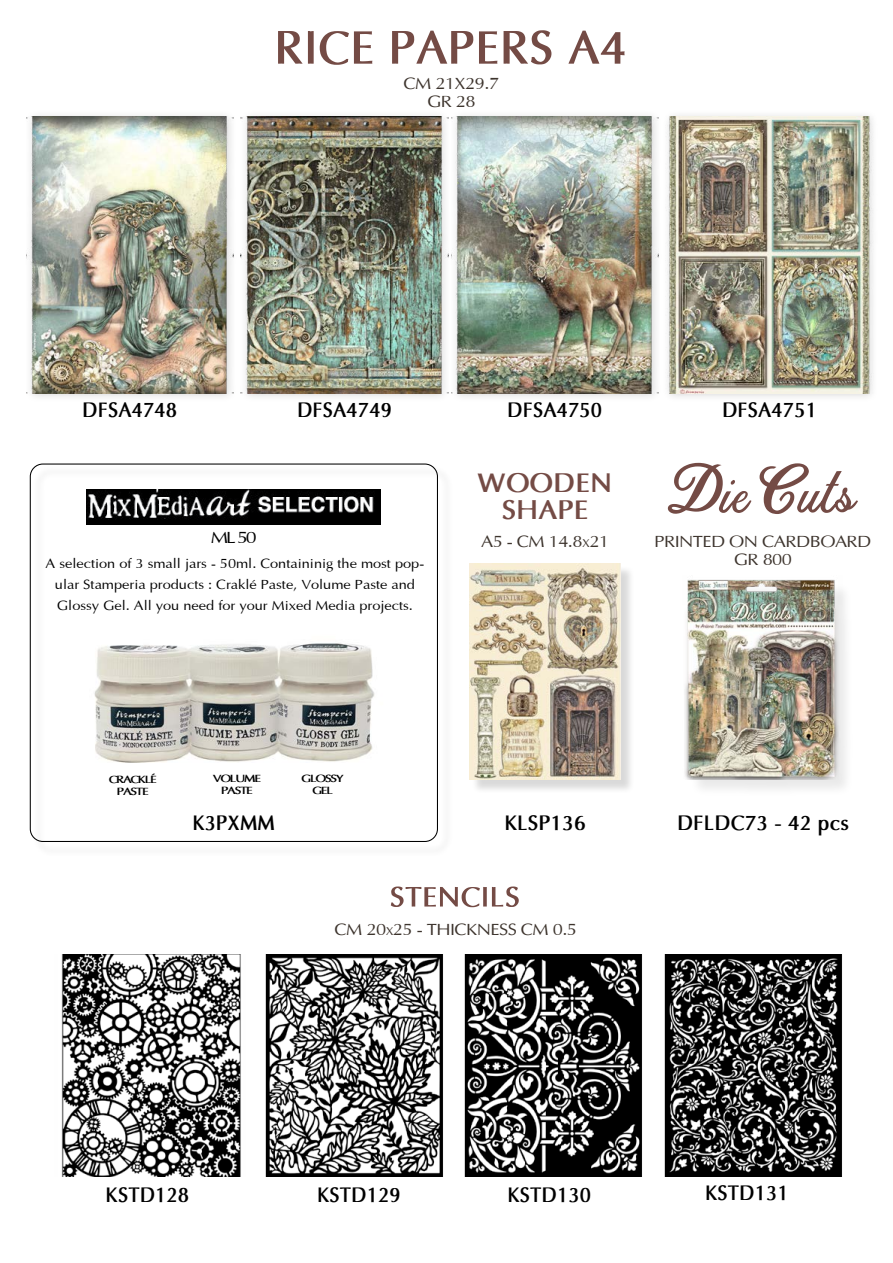
<style>
.page{position:relative;width:893px;height:1263px;background:#fff}
.page>*{position:absolute;margin:0;border:0;box-sizing:border-box;transform-origin:0 0}
.t1{font:700 27px/27px "Optima";color:#744b45;text-align:center}
.t2{font:700 21px "Optima";color:#000;scale:.9 1}
.t3{font:700 21px "Optima";color:#000;scale:.94 1}
.t4{font:16.5px/18px "Optima";letter-spacing:-.03em;color:#3d342d;text-align:center;scale:1.11 1}
.t5{font:16.5px "Optima";color:#000;scale:1.19 1}
.t6{font:13.5px/21px "Optima";color:#000;text-align:center;scale:1.08 1}
.t7{font:700 10.5px/12px "Optima";letter-spacing:-.11em;color:#000;text-align:center;scale:1.19 1}
.s1{font-size:11.55px}
</style>
<div class="page">
<svg style="left:278px;top:30px;width:347px;height:35px"></svg>
<div style="left:19px;top:109px;width:223px;height:294px;background:#000;opacity:.15"></div>
<img style="left:26px;top:116px;width:207px;height:277px">
<div style="left:234px;top:109px;width:223px;height:294px;background:#000;opacity:.15"></div>
<img style="left:241px;top:116px;width:203px;height:278px">
<div style="left:663px;top:109px;width:216px;height:294px;background:#000;opacity:.15"></div>
<img style="left:667px;top:116px;width:206px;height:278px">
<div style="left:444px;top:109px;width:223px;height:294px;background:#fcfcfc"></div>
<img style="left:451px;top:116px;width:207px;height:278px">
<svg style="left:391px;top:886px;width:128px;height:21px"></svg>
<img style="left:61px;top:955px;width:180px;height:221px">
<img style="left:265px;top:955px;width:178px;height:221px">
<img style="left:464px;top:955px;width:178px;height:221px">
<img style="left:664px;top:955px;width:178px;height:221px">
<div style="left:688px;top:582px;width:169px;height:216px;background:#000;opacity:.09"></div>
<img style="left:684px;top:579px;width:159px;height:201px">
<svg style="left:668px;top:463px;width:190px;height:51px"></svg>
<div style="left:472px;top:565px;width:163px;height:229px;background:#000;opacity:.15"></div>
<img style="left:470px;top:563px;width:151px;height:217px">
<img style="left:94px;top:643px;width:281px;height:119px">
<img style="left:87px;top:490px;width:294px;height:35px">
<p class="t4" style="left:404px;top:73px;width:88px">CM 21X29.7<br>GR 28</p>
<h2 class="t2" style="left:82px;top:397px;width:107px">DFSA4748</h2>
<h2 class="t2" style="left:297px;top:397px;width:107px">DFSA4749</h2>
<h2 class="t2" style="left:507px;top:397px;width:107px">DFSA4750</h2>
<h2 class="t2" style="left:722px;top:397px;width:107px">DFSA4751</h2>
<p class="t5" style="left:211px;top:525px;width:40px">ML 50</p>
<p class="t6" style="left:46px;top:552px;width:352px">A selection of 3 small jars - 50ml. Containinig the most pop&shy;ular Stamperia products : Craklé Paste, Volume Paste and<br>Glossy Gel. All you need for your Mixed Media projects.</p>
<h1 class="t1" style="left:478px;top:469px;width:136px">WOODEN<br>SHAPE</h1>
<p class="t4" style="left:481px;top:531px;width:117px">A5 - CM 14.8<span class="s1">x</span>21</p>
<p class="t4" style="left:654px;top:531px;width:197px">PRINTED ON CARDBOARD<br>GR 800</p>
<p class="t7" style="left:109px;top:774px;width:42px">CRACKLÉ<br>PASTE</p>
<p class="t7" style="left:213px;top:773px;width:42px">VOLUME<br>PASTE</p>
<p class="t7" style="left:301px;top:773px;width:37px">GLOSSY<br>GEL</p>
<h2 class="t2" style="left:193px;top:810px;width:93px">K3PXMM</h2>
<h2 class="t3" style="left:504px;top:810px;width:88px">KLSP136</h2>
<h2 class="t3" style="left:677px;top:810px;width:184px">DFLDC73 - 42 pcs</h2>
<p class="t4" style="left:335px;top:919px;width:220px">CM 20<span class="s1">x</span>25 - THICKNESS CM 0.5</p>
<h2 class="t2" style="left:106px;top:1182px;width:94px">KSTD128</h2>
<h2 class="t2" style="left:317px;top:1182px;width:94px">KSTD129</h2>
<h2 class="t2" style="left:507px;top:1182px;width:94px">KSTD130</h2>
<h2 class="t2" style="left:705px;top:1180px;width:94px">KSTD131</h2>
</div>
